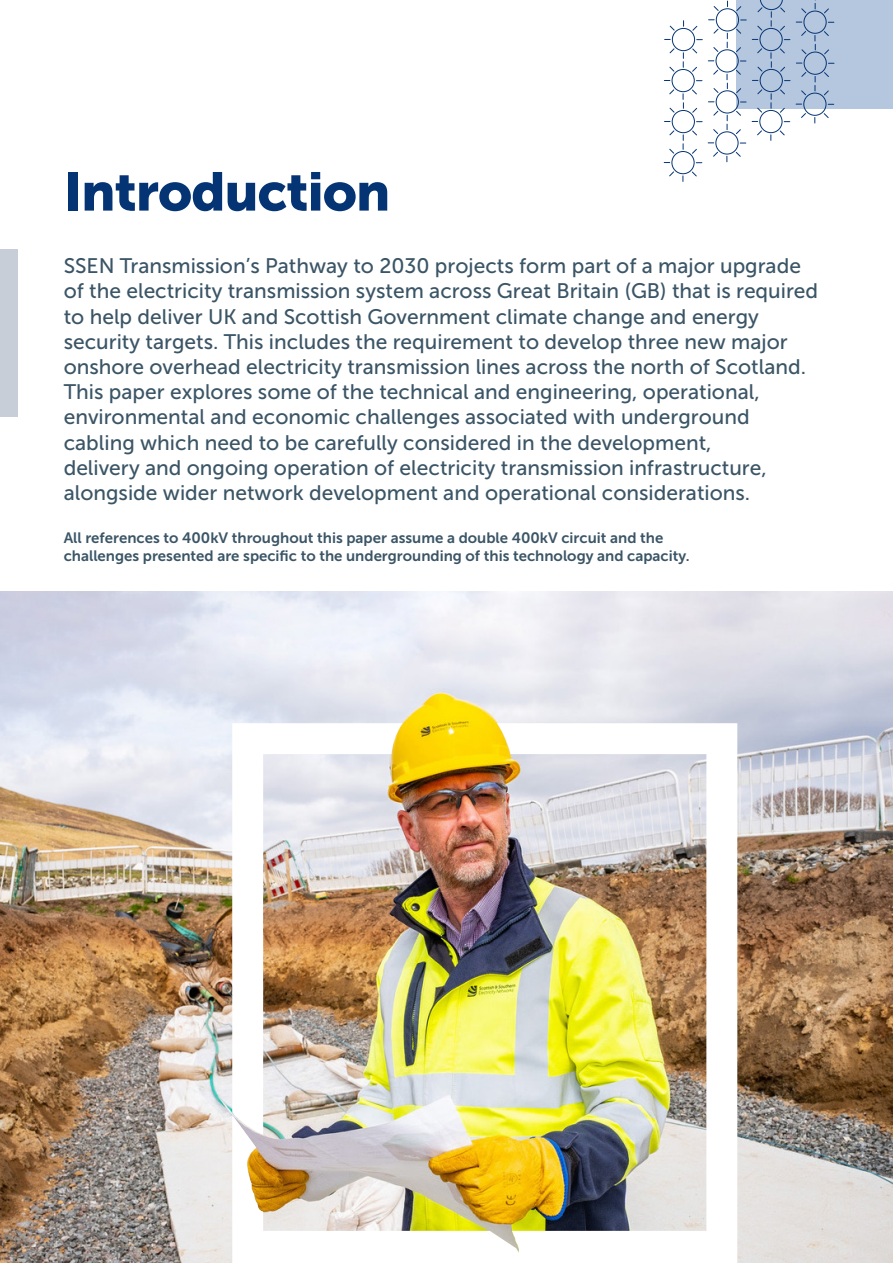
<style>
.page{position:relative;width:893px;height:1263px;background:#fff}
.page>*{position:absolute;margin:0;border:0;box-sizing:border-box;transform-origin:0 0}
.t1{font:54px "Museo Sans 900";letter-spacing:-.02em;color:#053474}
.t2{font:21px/25.2px "Museo Sans 500";color:#3b5566}
.t3{font:15px/18px "Museo Sans 700";color:#3b5566}
</style>
<div class="page">
<div style="left:736px;top:0;width:157px;height:108px;background:#b5c7de"></div>
<svg style="left:664px;top:0;width:171px;height:182px"></svg>
<div style="left:0;top:249px;width:18px;height:168px;background:#c7ced7"></div>
<img style="left:0;top:591px;width:893px;height:672px">
<img style="left:232px;top:723px;width:505px;height:540px">
<h1 class="t1" style="left:64px;top:161px;width:328px">Introduction</h1>
<p class="t2" style="left:64px;top:253px;width:756px">SSEN Transmission’s Pathway to 2030 projects form part of a major upgrade of the electricity transmission system across Great Britain (GB) that is required to help deliver UK and Scottish Government climate change and energy security targets. This includes the requirement to develop three new major onshore overhead electricity transmission lines across the north of Scotland.<br>This paper explores some of the technical and engineering, operational, environmental and economic challenges associated with underground cabling which need to be carefully considered in the development,<br>delivery and ongoing operation of electricity transmission infrastructure, alongside wider network development and operational considerations.</p>
<p class="t3" style="left:64px;top:529px;width:628px">All references to 400kV throughout this paper assume a double 400kV circuit and the challenges presented are specific to the undergrounding of this technology and capacity.</p>
</div>
